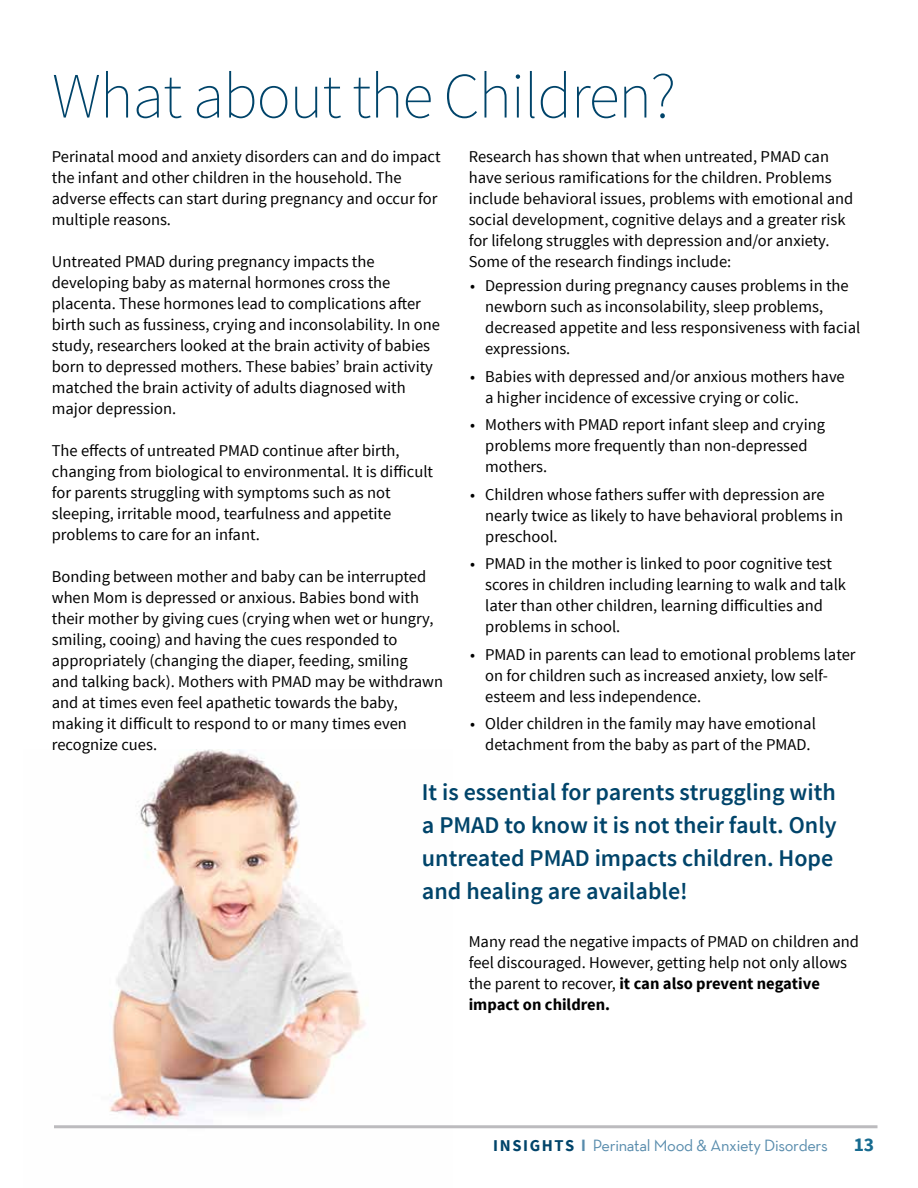
<style>
.page{position:relative;width:918px;height:1188px;background:#fff}
.page>*{position:absolute;margin:0;border:0;box-sizing:border-box;transform-origin:0 0}
.t1{font:200 64.5px "Source Sans Pro";letter-spacing:-.02em;color:#00446a}
.t2{font:600 24px/33px "Source Sans Pro";color:#00446a}
.t3{font:700 19.5px "Source Sans Pro";color:#176b90}
.t4{font:16.5px/21px "Source Sans Pro";color:#000}
.t5{font:16.5px "Neutra Text";letter-spacing:-.02em;color:#578bac}
.s1{font-weight:700}
.s2{font-family:"Source Sans Pro";font-weight:700;color:#00446a}
</style>
<div class="page">
<img style="left:54px;top:749px;width:399px;height:380px">
<hr style="left:54px;top:1125px;width:824px;height:3px;background:#bcbbbe">
<h1 class="t1" style="left:52px;top:70px;width:626px">What about the Children?</h1>
<p class="t4" style="left:52px;top:147px;width:390px">Perinatal mood and anxiety disorders can and do impact the infant and other children in the household. The adverse effects can start during pregnancy and occur for multiple reasons.</p>
<p class="t4" style="left:52px;top:252px;width:390px">Untreated PMAD during pregnancy impacts the developing baby as maternal hormones cross the placenta. These hormones lead to complications after birth such as fussiness, crying and inconsolability. In one study, researchers looked at the brain activity of babies born to depressed mothers. These babies’ brain activity matched the brain activity of adults diagnosed with major depression.</p>
<p class="t4" style="left:52px;top:440px;width:383px">The effects of untreated PMAD continue after birth, changing from biological to environmental. It is difficult for parents struggling with symptoms such as not sleeping, irritable mood, tearfulness and appetite problems to care for an infant.</p>
<p class="t4" style="left:52px;top:566px;width:393px">Bonding between mother and baby can be interrupted when Mom is depressed or anxious. Babies bond with their mother by giving cues (crying when wet or hungry, smiling, cooing) and having the cues responded to appropriately (changing the diaper, feeding, smiling<br>and talking back). Mothers with PMAD may be withdrawn and at times even feel apathetic towards the baby, making it difficult to respond to or many times even recognize cues.</p>
<p class="t4" style="left:469px;top:146px;width:386px">Research has shown that when untreated, PMAD can have serious ramifications for the children. Problems include behavioral issues, problems with emotional and social development, cognitive delays and a greater risk for lifelong struggles with depression and/or anxiety.<br>Some of the research findings include:</p>
<p class="t4" style="left:485px;top:276px;width:377px;text-indent:-15px">• Depression during pregnancy causes problems in the newborn such as inconsolability, sleep problems, decreased appetite and less responsiveness with facial expressions.</p>
<p class="t4" style="left:485px;top:366px;width:361px;text-indent:-15px">• Babies with depressed and/or anxious mothers have a higher incidence of excessive crying or colic.</p>
<p class="t4" style="left:485px;top:415px;width:341px;text-indent:-15px">• Mothers with PMAD report infant sleep and crying problems more frequently than non-depressed mothers.</p>
<p class="t4" style="left:485px;top:484px;width:360px;text-indent:-15px">• Children whose fathers suffer with depression are nearly twice as likely to have behavioral problems in preschool.</p>
<p class="t4" style="left:485px;top:555px;width:362px;text-indent:-15px">• PMAD in the mother is linked to poor cognitive test scores in children including learning to walk and talk later than other children, learning difficulties and problems in school.</p>
<p class="t4" style="left:485px;top:644px;width:372px;text-indent:-15px">• PMAD in parents can lead to emotional problems later on for children such as increased anxiety, low self&shy;esteem and less independence.</p>
<p class="t4" style="left:470px;top:715px;width:347px;text-align:center">• Older children in the family may have emotional detachment from the baby as part of the PMAD.</p>
<h2 class="t2" style="left:422px;top:777px;width:416px">It is essential for parents struggling with a PMAD to know it is not their fault. Only untreated PMAD impacts children. Hope and healing are available!</h2>
<p class="t4" style="left:469px;top:933px;width:392px">Many read the negative impacts of PMAD on children and feel discouraged. However, getting help not only allows the parent to recover, <span class="s1">it can also prevent negative impact on children.</span></p>
<p class="t5" style="left:493px;top:1139px;width:336px"><span class="s2">INSIGHTS</span> <span class="s1">I</span> Perinatal Mood &amp; Anxiety Disorders</p>
<p class="t3" style="left:854px;top:1137px;width:22px">13</p>
</div>
